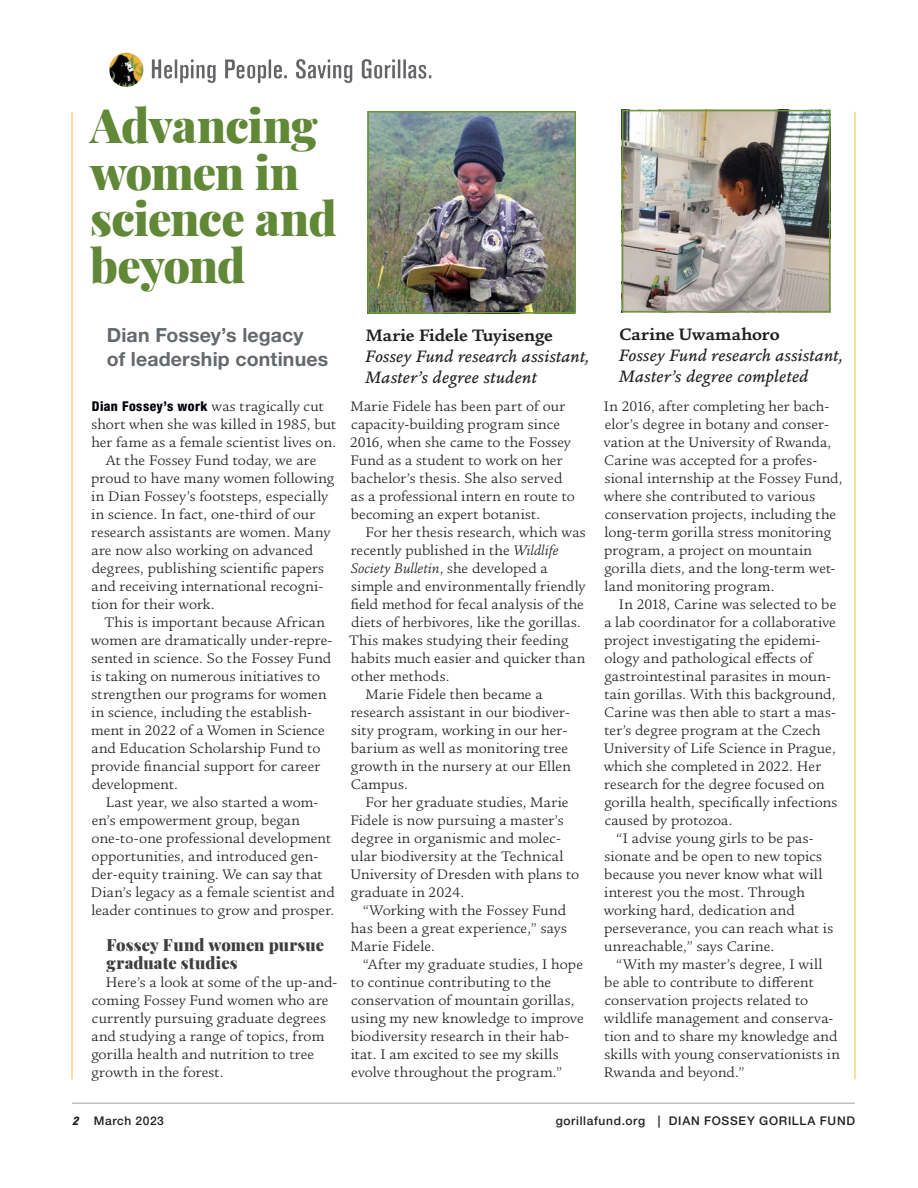
<style>
.page{position:relative;width:918px;height:1188px;background:#fff}
.page>*{position:absolute;margin:0;border:0;box-sizing:border-box;transform-origin:0 0}
.Hedline-Main{font:46.5px/46.5px "Playfair Display";letter-spacing:-.02em;color:#608836}
.Hedline-Deck{font:700 19.5px/24px "Helvetica Neue LT Std";letter-spacing:.01em;color:#65686c}
.Body-Medium_Italic{font:italic 500 18px/21px "Legacy Square ITC Pro";letter-spacing:.015em;color:#231f20}
.Body-Bold{font:700 18px "Legacy Square ITC Pro";letter-spacing:.005em;color:#231f20}
.Subhed-Primary{font:16.5px/18px "Playfair Display";letter-spacing:.005em;color:#3e3e3f}
.Body_Copy{font:15px/18px "Legacy Square ITC Pro";letter-spacing:.01em;color:#231f20}
.Body_Copy-No_Indent{font:15px/18px "Legacy Square ITC Pro";letter-spacing:.01em;color:#231f20}
.Body_Copy-No_Indent-2{font:800 condensed 13.5px "Helvetica Neue LT Std";letter-spacing:.03em;color:#000109}
.t1{font:500 12px "Helvetica Neue LT Std";letter-spacing:.055em;color:#231f20}
.t2{font:italic 800 condensed 12px "Helvetica Neue LT Std";color:#231f20}
.s1{font-family:"Legacy Square ITC Pro";font-weight:400;font-stretch:normal;font-size:15px;color:#231f20}
.s2{font-style:italic}
</style>
<div class="page">
<hr style="left:72px;top:1103px;width:783px;height:1px;background:#a5a4a6">
<hr style="left:71px;top:112px;width:2px;height:967px;background:#fed17f">
<hr style="left:854px;top:112px;width:2px;height:967px;background:#fed17f">
<img style="left:151px;top:59px;width:281px;height:24px">
<img style="left:109px;top:52px;width:35px;height:35px">
<img style="left:625px;top:113px;width:202px;height:196px">
<div style="left:622px;top:110px;width:208px;height:202px;border:2px solid #6d973d"></div>
<img style="left:371px;top:114px;width:202px;height:197px">
<div style="left:368px;top:111px;width:208px;height:203px;border:2px solid #6d973d"></div>
<p class="Hedline-Main" style="left:90px;top:99px;width:248px">Advancing women in science and beyond</p>
<p class="Hedline-Deck" style="left:107px;top:323px;width:223px">Dian Fossey’s legacy<br>of leadership continues</p>
<p class="Body_Copy-No_Indent-2" style="left:92px;top:398px;width:233px">Dian Fossey’s work <span class="s1">was tragically cut</span></p>
<p class="Body_Copy-No_Indent" style="left:91px;top:415px;width:246px">short when she was killed in 1985, but her fame as a female scientist lives on.</p>
<p class="Body_Copy" style="left:91px;top:451px;width:245px;text-indent:15px">At the Fossey Fund today, we are proud to have many women following in Dian Fossey’s footsteps, especially in science. In fact, one-third of our research assistants are women. Many are now also working on advanced degrees, publishing scientific papers and receiving international recogni&shy;tion for their work.</p>
<p class="Body_Copy" style="left:91px;top:613px;width:243px;text-indent:14px">This is important because African women are dramatically under-repre&shy;sented in science. So the Fossey Fund is taking on numerous initiatives to strengthen our programs for women in science, including the establish&shy;ment in 2022 of a Women in Science and Education Scholarship Fund to provide financial support for career development.</p>
<p class="Body_Copy" style="left:91px;top:793px;width:245px;text-indent:15px">Last year, we also started a wom&shy;en’s empowerment group, began one-to-one professional development opportunities, and introduced gen&shy;der-equity training. We can say that Dian’s legacy as a female scientist and leader continues to grow and prosper.</p>
<p class="Subhed-Primary" style="left:106px;top:934px;width:219px">Fossey Fund women pursue graduate studies</p>
<p class="Body_Copy" style="left:91px;top:973px;width:246px;text-indent:14px">Here’s a look at some of the up-and&shy;coming Fossey Fund women who are currently pursuing graduate degrees and studying a range of topics, from gorilla health and nutrition to tree growth in the forest.</p>
<p class="Body-Bold" style="left:366px;top:325px;width:188px">Marie Fidele Tuyisenge</p>
<p class="Body-Medium_Italic" style="left:366px;top:346px;width:226px">Fossey Fund research assistant,<br>Master’s degree student</p>
<p class="Body_Copy-No_Indent" style="left:350px;top:397px;width:226px">Marie Fidele has been part of our capacity-building program since<br>2016, when she came to the Fossey<br>Fund as a student to work on her bachelor’s thesis. She also served as a professional intern en route to becoming an expert botanist.</p>
<p class="Body_Copy" style="left:349px;top:523px;width:238px;text-indent:16px">For her thesis research, which was recently published in the <span class="s2">Wildlife Society Bulletin</span>, she developed a simple and environmentally friendly field method for fecal analysis of the diets of herbivores, like the gorillas.<br>This makes studying their feeding habits much easier and quicker than other methods.</p>
<p class="Body_Copy" style="left:351px;top:685px;width:222px;text-indent:15px">Marie Fidele then became a research assistant in our biodiver&shy;sity program, working in our her&shy;barium as well as monitoring tree growth in the nursery at our Ellen<br>Campus.</p>
<p class="Body_Copy" style="left:350px;top:793px;width:231px;text-indent:15px">For her graduate studies, Marie<br>Fidele is now pursuing a master’s degree in organismic and molec&shy;ular biodiversity at the Technical<br>University of Dresden with plans to graduate in 2024.</p>
<p class="Body_Copy" style="left:350px;top:901px;width:218px;text-align:justify;text-indent:12px">“Working with the Fossey Fund has been a great experience,” says Marie Fidele.</p>
<p class="Body_Copy" style="left:351px;top:955px;width:235px;text-indent:12px">“After my graduate studies, I hope to continue contributing to the conservation of mountain gorillas, using my new knowledge to improve biodiversity research in their hab&shy;itat. I am excited to see my skills evolve throughout the program.”</p>
<p class="Body-Bold" style="left:620px;top:324px;width:162px">Carine Uwamahoro</p>
<p class="Body-Medium_Italic" style="left:619px;top:345px;width:226px">Fossey Fund research assistant,<br>Master’s degree completed</p>
<p class="Body_Copy-No_Indent" style="left:604px;top:397px;width:240px">In 2016, after completing her bach&shy;elor’s degree in botany and conser&shy;vation at the University of Rwanda, Carine was accepted for a profes&shy;sional internship at the Fossey Fund, where she contributed to various conservation projects, including the long-term gorilla stress monitoring program, a project on mountain gorilla diets, and the long-term wet&shy;land monitoring program.</p>
<p class="Body_Copy" style="left:604px;top:595px;width:235px;text-indent:15px">In 2018, Carine was selected to be a lab coordinator for a collaborative project investigating the epidemi&shy;ology and pathological effects of gastrointestinal parasites in moun&shy;tain gorillas. With this background, Carine was then able to start a mas&shy;ter’s degree program at the Czech University of Life Science in Prague, which she completed in 2022. Her research for the degree focused on gorilla health, specifically infections caused by protozoa.</p>
<p class="Body_Copy" style="left:604px;top:829px;width:231px;text-indent:12px">“I advise young girls to be pas&shy;sionate and be open to new topics because you never know what will interest you the most. Through working hard, dedication and perseverance, you can reach what is unreachable,” says Carine.</p>
<p class="Body_Copy" style="left:604px;top:955px;width:238px;text-indent:12px">“With my master’s degree, I will be able to contribute to different conservation projects related to wildlife management and conserva&shy;tion and to share my knowledge and skills with young conservationists in<br>Rwanda and beyond.”</p>
<p class="t2" style="left:72px;top:1113px;width:8px">2</p>
<p class="t1" style="left:94px;top:1113px;width:72px">March 2023</p>
<p class="t1" style="left:556px;top:1113px;width:301px">gorillafund.org | DIAN FOSSEY GORILLA FUND</p>
</div>
